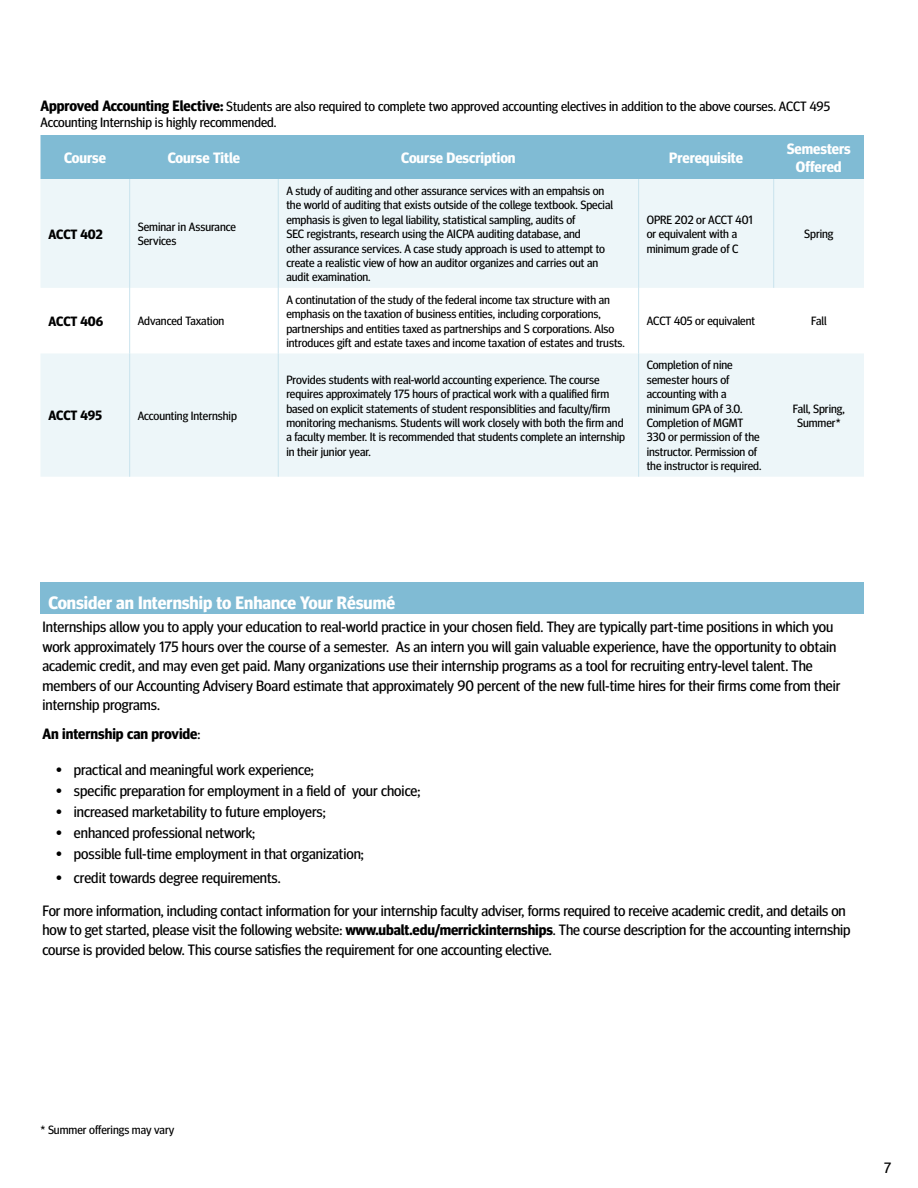
<style>
.page{position:relative;width:918px;height:1188px;background:#fff}
.page>*{position:absolute;margin:0;border:0;box-sizing:border-box;transform-origin:0 0}
.t1{font:700 18px "Meta Headline";color:#fff}
.t2{font:15px/19.5px "Meta Headline";color:#000}
.t3{font:700 15px/18px "Meta Headline";color:#fff;text-align:center}
.t4{font:700 15px "Meta Headline";color:#000}
.t5{font:13.5px/16.2px "Meta Headline";color:#000}
.t6{font:700 13.5px "Meta Headline";color:#000}
.t7{font:12px/14.4px "Meta Headline";color:#000}
.s1{font-weight:700;font-size:15px}
.s2{font-weight:400}
.s3{font-weight:700}
</style>
<div class="page">
<div style="left:40px;top:135px;width:824px;height:44px;background:#80bbd4"></div>
<svg style="left:41px;top:179px;width:823px;height:298px;fill:#edf6f9"></svg>
<hr style="left:129px;top:179px;width:1px;height:109px;background:#c9e3ed">
<hr style="left:278px;top:179px;width:1px;height:109px;background:#c9e3ed">
<hr style="left:638px;top:179px;width:1px;height:109px;background:#c9e3ed">
<hr style="left:773px;top:179px;width:1px;height:109px;background:#c9e3ed">
<hr style="left:129px;top:288px;width:1px;height:65px;background:#c9e3ed">
<hr style="left:278px;top:288px;width:1px;height:65px;background:#c9e3ed">
<hr style="left:638px;top:288px;width:1px;height:65px;background:#c9e3ed">
<hr style="left:129px;top:353px;width:1px;height:124px;background:#c9e3ed">
<hr style="left:278px;top:353px;width:1px;height:124px;background:#c9e3ed">
<hr style="left:638px;top:353px;width:1px;height:124px;background:#c9e3ed">
<div style="left:40px;top:583px;width:824px;height:31px;background:#80bbd4"></div>
<p class="t5" style="left:40px;top:98px;width:791px"><span class="s1">Approved Accounting Elective:</span> Students are also required to complete two approved accounting electives in addition to the above courses. ACCT 495<br>Accounting Internship is highly recommended.</p>
<p class="t3" style="left:64px;top:148px;width:43px">Course</p>
<p class="t3" style="left:168px;top:148px;width:74px">Course Title</p>
<p class="t3" style="left:401px;top:148px;width:116px">Course Description</p>
<p class="t3" style="left:669px;top:148px;width:75px">Prerequisite</p>
<p class="t3" style="left:787px;top:139px;width:65px">Semesters<br>Offered</p>
<p class="t6" style="left:49px;top:226px;width:56px">ACCT 402</p>
<p class="t7" style="left:138px;top:219px;width:100px">Seminar in Assurance<br>Services</p>
<p class="t6" style="left:49px;top:313px;width:56px">ACCT 406</p>
<p class="t7" style="left:138px;top:314px;width:88px">Advanced Taxation</p>
<p class="t6" style="left:49px;top:408px;width:55px">ACCT 495</p>
<p class="t7" style="left:138px;top:408px;width:101px">Accounting Internship</p>
<p class="t7" style="left:286px;top:183px;width:328px">A study of auditing and other assurance services with an empahsis on the world of auditing that exists outside of the college textbook. Special emphasis is given to legal liability, statistical sampling, audits of<br>SEC registrants, research using the AICPA auditing database, and<br>other assurance services. A case study approach is used to attempt to create a realistic view of how an auditor organizes and carries out an audit examination.</p>
<p class="t7" style="left:286px;top:292px;width:340px">A continutation of the study of the federal income tax structure with an emphasis on the taxation of business entities, including corporations, partnerships and entities taxed as partnerships and S corporations. Also introduces gift and estate taxes and income taxation of estates and trusts.</p>
<p class="t7" style="left:286px;top:372px;width:340px">Provides students with real-world accounting experience. The course requires approximately 175 hours of practical work with a qualified firm based on explicit statements of student responsiblities and faculty/firm monitoring mechanisms. Students will work closely with both the firm and a faculty member. It is recommended that students complete an internship in their junior year.</p>
<p class="t7" style="left:647px;top:212px;width:108px">OPRE 202 or ACCT 401 or equivalent with a minimum grade of C</p>
<p class="t7" style="left:804px;top:227px;width:31px">Spring</p>
<p class="t7" style="left:647px;top:314px;width:110px">ACCT 405 or equivalent</p>
<p class="t7" style="left:811px;top:314px;width:17px">Fall</p>
<p class="t7" style="left:647px;top:358px;width:116px">Completion of nine semester hours of accounting with a minimum GPA of 3.0.<br>Completion of MGMT<br>330 or permission of the instructor. Permission of the instructor is required.</p>
<p class="t7" style="left:793px;top:401px;width:54px;text-align:center">Fall, Spring,<br>Summer*</p>
<h1 class="t1" style="left:48px;top:592px;width:348px">Consider an Internship to Enhance Your Résumé</h1>
<p class="t2" style="left:42px;top:617px;width:799px">Internships allow you to apply your education to real-world practice in your chosen field. They are typically part-time positions in which you work approximately 175 hours over the course of a semester. As an intern you will gain valuable experience, have the opportunity to obtain academic credit, and may even get paid. Many organizations use their internship programs as a tool for recruiting entry-level talent. The members of our Accounting Advisery Board estimate that approximately 90 percent of the new full-time hires for their firms come from their internship programs.</p>
<p class="t4" style="left:42px;top:724px;width:160px">An internship can provide<span class="s2">:</span></p>
<p class="t2" style="left:56px;top:759px;width:259px">• practical and meaningful work experience;</p>
<p class="t2" style="left:56px;top:780px;width:366px">• specific preparation for employment in a field of your choice;</p>
<p class="t2" style="left:56px;top:801px;width:271px">• increased marketability to future employers;</p>
<p class="t2" style="left:56px;top:822px;width:201px">• enhanced professional network;</p>
<p class="t2" style="left:56px;top:843px;width:309px">• possible full-time employment in that organization;</p>
<p class="t2" style="left:56px;top:867px;width:226px">• credit towards degree requirements.</p>
<p class="t2" style="left:42px;top:900px;width:810px">For more information, including contact information for your internship faculty adviser, forms required to receive academic credit, and details on how to get started, please visit the following website: <span class="s3">www.ubalt.edu/merrickinternships</span>. The course description for the accounting internship course is provided below. This course satisfies the requirement for one accounting elective.</p>
<p class="t7" style="left:40px;top:1123px;width:135px">* Summer offerings may vary</p>
<p class="t2" style="left:884px;top:1158px;width:8px">7</p>
</div>
